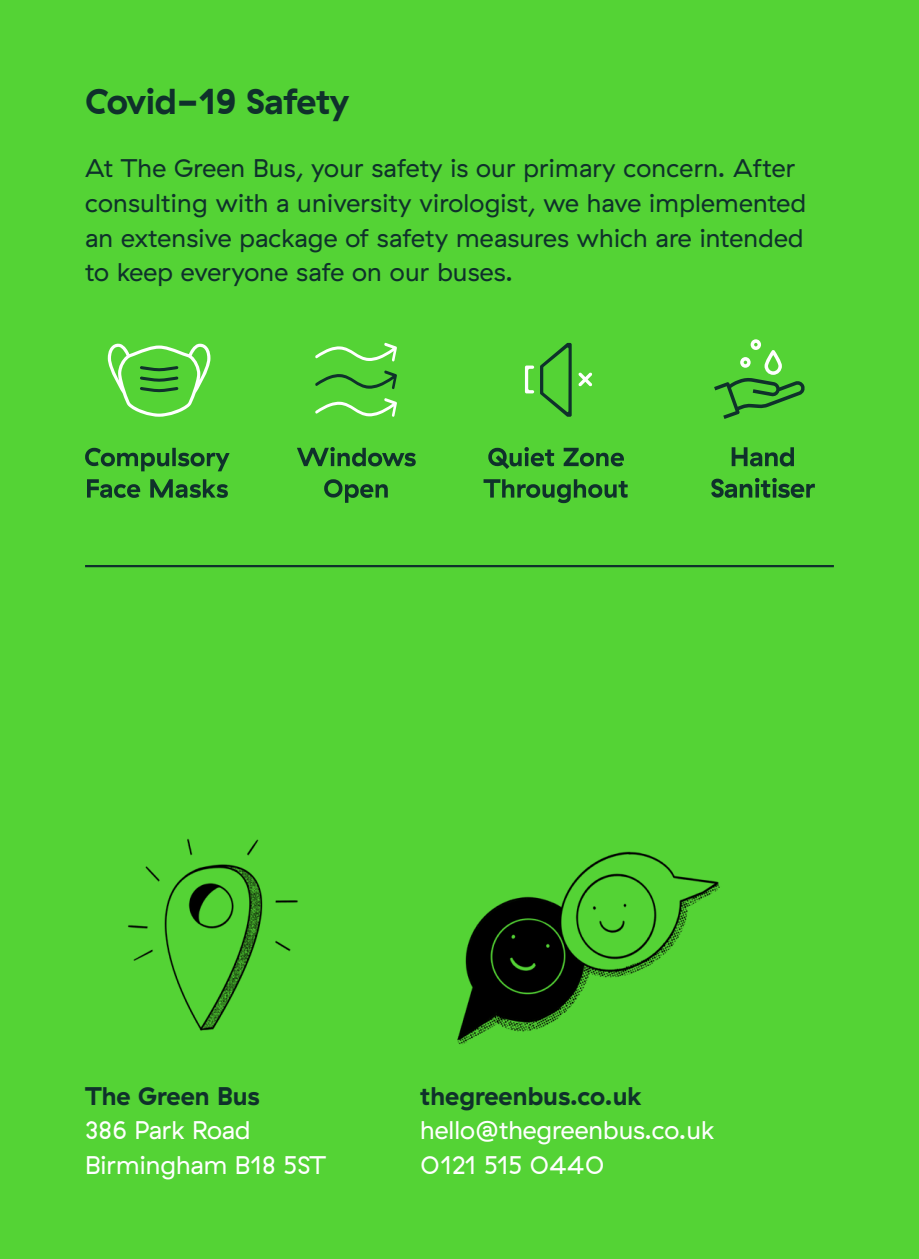
<style>
.page{position:relative;width:919px;height:1259px;background:#fff}
.page>*{position:absolute;margin:0;border:0;box-sizing:border-box;transform-origin:0 0}
.t1{font:700 36px "GT Haptik";letter-spacing:-.015em;color:#0f312b}
.t2{font:25.5px/34.5px "GT Haptik";letter-spacing:.01em;color:#0f312b}
.t3{font:25.5px/34.5px "GT Haptik";color:#fff}
.s1{font-weight:700;color:#0f312b}
</style>
<div class="page">
<div style="left:0;top:0;width:918px;height:1259px;background:#54d335"></div>
<svg style="left:87px;top:479px;width:141px;height:19px"></svg>
<svg style="left:85px;top:448px;width:144px;height:23px"></svg>
<svg style="left:324px;top:479px;width:64px;height:24px"></svg>
<svg style="left:297px;top:447px;width:118px;height:19px"></svg>
<svg style="left:483px;top:479px;width:144px;height:24px"></svg>
<svg style="left:488px;top:447px;width:136px;height:22px"></svg>
<svg style="left:315px;top:343px;width:82px;height:18px"></svg>
<svg style="left:315px;top:370px;width:82px;height:19px"></svg>
<svg style="left:315px;top:398px;width:82px;height:19px"></svg>
<svg style="left:108px;top:343px;width:102px;height:74px"></svg>
<svg style="left:540px;top:343px;width:31px;height:74px"></svg>
<svg style="left:525px;top:365px;width:9px;height:28px"></svg>
<svg style="left:578px;top:372px;width:14px;height:14px"></svg>
<img style="left:128px;top:838px;width:170px;height:193px">
<img style="left:457px;top:851px;width:263px;height:194px">
<hr style="left:85px;top:565px;width:748px;height:2px;background:#0f312b">
<svg style="left:711px;top:478px;width:103px;height:20px"></svg>
<svg style="left:731px;top:447px;width:62px;height:19px"></svg>
<svg style="left:714px;top:339px;width:90px;height:80px"></svg>
<p class="t1" style="left:85px;top:79px;width:265px">Covid-19 Safety</p>
<p class="t2" style="left:85px;top:152px;width:722px">At The Green Bus, your safety is our primary concern. After consulting with a university virologist, we have implemented an extensive package of safety measures which are intended to keep everyone safe on our buses.</p>
<p class="t3" style="left:85px;top:1078px;width:242px"><span class="s1">The Green Bus<br></span>386 Park Road<br>Birmingham B18 5ST</p>
<p class="t3" style="left:420px;top:1078px;width:295px"><span class="s1">thegreenbus.co.uk </span>hello@thegreenbus.co.uk</p>
<p class="t3" style="left:420px;top:1147px;width:186px">0121 515 0440</p>
</div>
